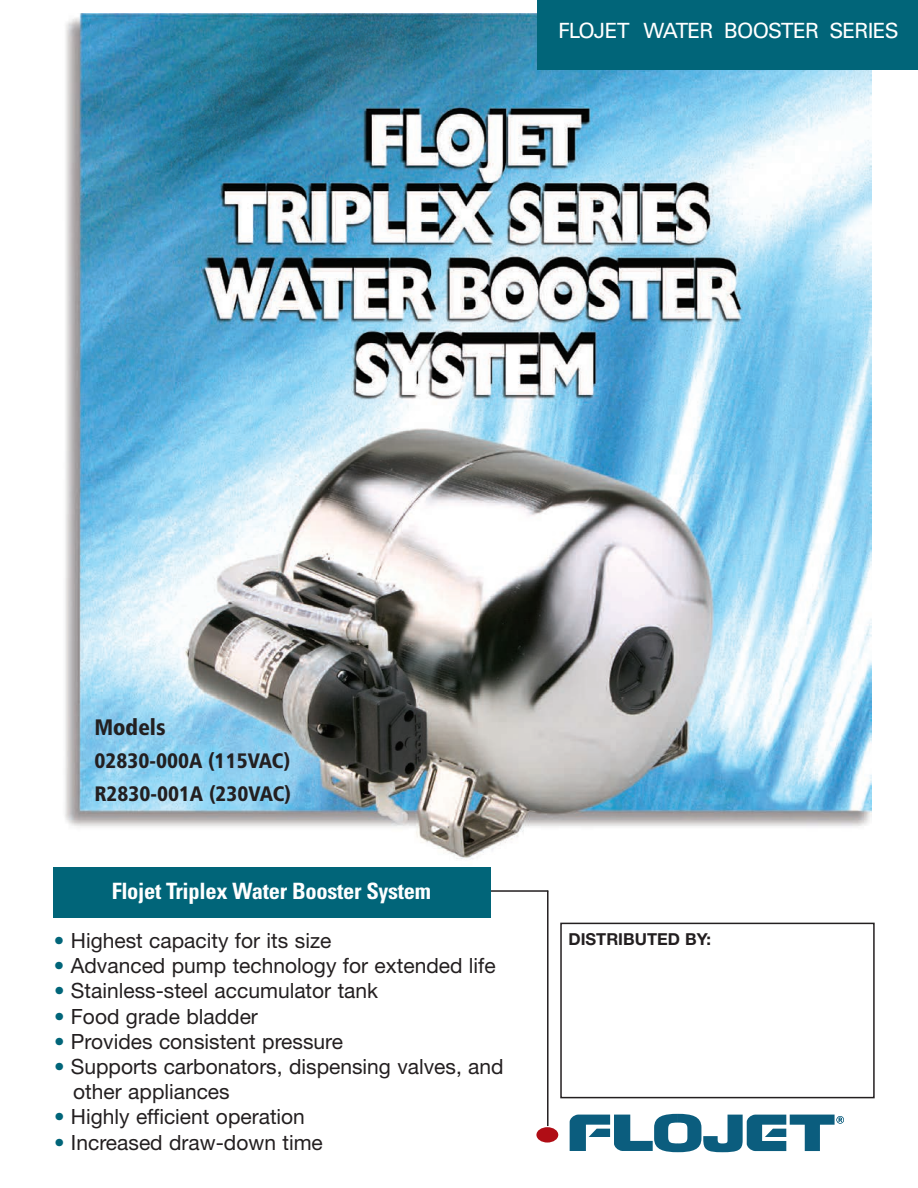
<style>
.page{position:relative;width:918px;height:1188px;background:#fff}
.page>*{position:absolute;margin:0;border:0;box-sizing:border-box;transform-origin:0 0}
.t1{font:700 condensed 22.5px "Univers";letter-spacing:-.015em;color:#fff}
.t2{font:22.5px "Humanist 777 BT Black Condensed B";color:#231f20}
.t3{font:21px/25.2px "Helvetica Neue";color:#231f20}
.t4{font:21px/33px "Humanist 777 BT Black Condensed B";color:#231f20}
.t5{font:21px "Univers";letter-spacing:-.04em;color:#fff}
.t6{font:700 16.5px "Helvetica Neue";color:#231f20}
.s1{color:#016579}
</style>
<div class="page">
<img style="left:65px;top:14px;width:806px;height:845px">
<hr style="left:486px;top:890px;width:62px;height:2px;background:#231f20">
<div style="left:54px;top:867px;width:437px;height:51px;background:#016579"></div>
<svg style="left:570px;top:1114px;width:274px;height:38px"></svg>
<div style="left:537px;top:0;width:381px;height:70px;background:#016579"></div>
<div style="left:536px;top:1127px;width:22px;height:16px;background:#b00d15;border-radius:50%"></div>
<hr style="left:547px;top:891px;width:2px;height:235px;background:#231f20">
<div style="left:560px;top:923px;width:315px;height:175px;border:2px solid #231f20"></div>
<p class="t5" style="left:558px;top:23px;width:342px">FLOJET WATER BOOSTER SERIES</p>
<p class="t2" style="left:94px;top:719px;width:73px">Models</p>
<p class="t4" style="left:94px;top:746px;width:198px">02830-000A (115VAC)<br>R2830-001A (230VAC)</p>
<p class="t1" style="left:112px;top:882px;width:321px">Flojet Triplex Water Booster System</p>
<p class="t3" style="left:54px;top:930px;width:279px"><span class="s1">•</span> Highest capacity for its size</p>
<p class="t3" style="left:54px;top:955px;width:443px"><span class="s1">•</span> Advanced pump technology for extended life</p>
<p class="t3" style="left:54px;top:980px;width:326px"><span class="s1">•</span> Stainless-steel accumulator tank</p>
<p class="t3" style="left:54px;top:1006px;width:205px"><span class="s1">•</span> Food grade bladder</p>
<p class="t3" style="left:54px;top:1031px;width:291px"><span class="s1">•</span> Provides consistent pressure</p>
<p class="t3" style="left:73px;top:1056px;width:432px;text-indent:-19px"><span class="s1">•</span> Supports carbonators, dispensing valves, and other appliances</p>
<p class="t3" style="left:54px;top:1106px;width:252px"><span class="s1">•</span> Highly efficient operation</p>
<p class="t3" style="left:54px;top:1132px;width:270px"><span class="s1">•</span> Increased draw-down time</p>
<p class="t6" style="left:569px;top:933px;width:144px">DISTRIBUTED BY:</p>
</div>
